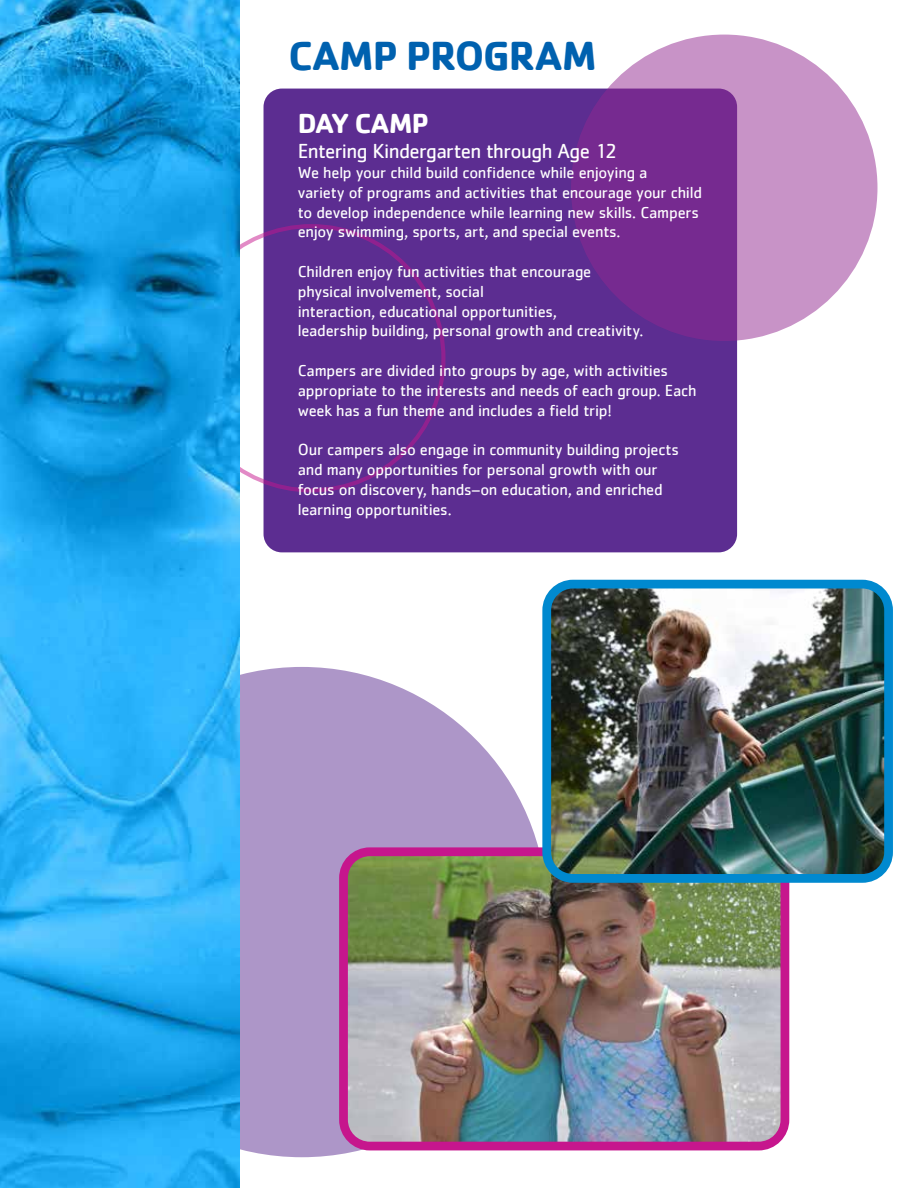
<style>
.page{position:relative;width:918px;height:1188px;background:#fff}
.page>*{position:absolute;margin:0;border:0;box-sizing:border-box;transform-origin:0 0}
.t1{font:700 42px "Cachet";letter-spacing:-.02em;color:#0061af}
.t2{font:700 28.5px "Cachet";letter-spacing:-.025em;color:#fff}
.t3{font:21px "Cachet";letter-spacing:-.03em;color:#fff}
.t4{font:16.5px/19.8px "Cachet";letter-spacing:-.015em;color:#fff}
</style>
<div class="page">
<div style="left:264px;top:89px;width:473px;height:463px;background:#5c2d91;border-radius:18px"></div>
<svg style="left:573px;top:37px;width:302px;height:302px;background:#a05fac"></svg>
<div style="left:60px;top:671px;width:483px;height:482px;background:#ad96c8;border-radius:50%"></div>
<img style="left:0;top:0;width:239px;height:1188px">
<img style="left:349px;top:857px;width:430px;height:283px">
<div style="left:339px;top:847px;width:450px;height:303px;border:9px solid #c6168d;border-radius:26px"></div>
<img style="left:547px;top:590px;width:336px;height:288px">
<div style="left:542px;top:580px;width:351px;height:303px;border:9px solid #0089cf;border-radius:26px"></div>
<h1 class="t1" style="left:288px;top:28px;width:310px">CAMP PROGRAM</h1>
<h2 class="t2" style="left:298px;top:105px;width:133px">DAY CAMP</h2>
<p class="t3" style="left:298px;top:139px;width:321px">Entering Kindergarten through Age 12</p>
<p class="t4" style="left:298px;top:162px;width:406px">We help your child build confidence while enjoying a<br>variety of programs and activities that encourage your child to develop independence while learning new skills. Campers enjoy swimming, sports, art, and special events.</p>
<p class="t4" style="left:298px;top:261px;width:347px">Children enjoy fun activities that encourage physical involvement, social<br>interaction, educational opportunities,<br>leadership building, personal growth and creativity.</p>
<p class="t4" style="left:298px;top:360px;width:400px">Campers are divided into groups by age, with activities appropriate to the interests and needs of each group. Each week has a fun theme and includes a field trip!</p>
<p class="t4" style="left:298px;top:439px;width:383px">Our campers also engage in community building projects and many opportunities for personal growth with our focus on discovery, hands–on education, and enriched learning opportunities.</p>
</div>
